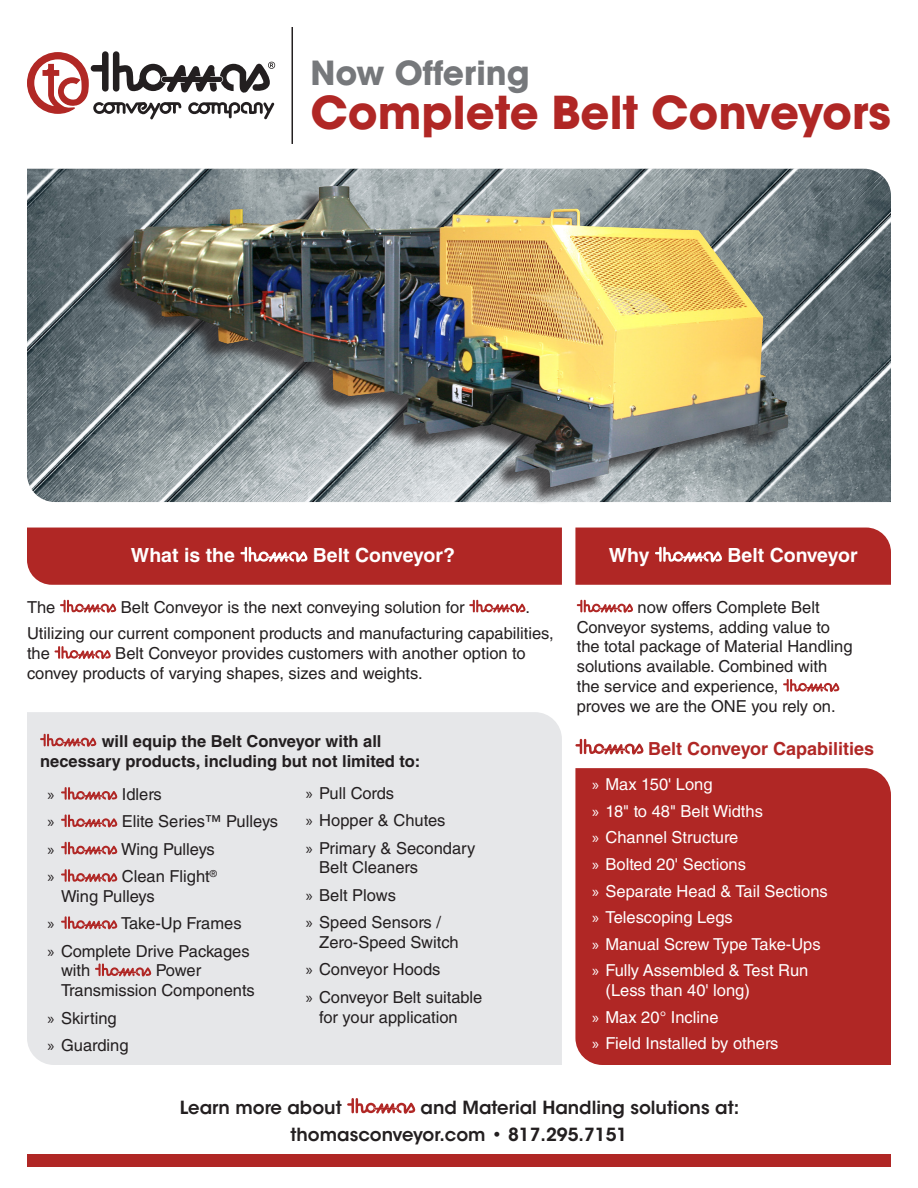
<style>
.page{position:relative;width:918px;height:1188px;background:#fff}
.page>*{position:absolute;margin:0;border:0;box-sizing:border-box;transform-origin:0 0}
.t1{font:700 45px "ITC Avant Garde Std";color:#b02725}
.t2{font:700 33px "ITC Avant Garde Std";color:#76787b}
.t3{font:700 19.5px "Helvetica LT Std";color:#fff}
.t4{font:600 18px/27px "ITC Avant Garde Std";color:#231f20}
.t5{font:700 18px "Helvetica LT Std";color:#b02725}
.t6{font:16.5px/19.8px "Helvetica LT Std";color:#231f20}
.t7{font:16.5px/19.8px "Helvetica LT Std";color:#fff}
.t8{font:700 16.5px/19.8px "Helvetica LT Std";color:#231f20}
.t9{font:16.5px "Myriad Pro";color:#231f20}
.s1{font-family:"Myriad Pro"}
</style>
<div class="page">
<div style="left:27px;top:528px;width:535px;height:57px;background:#b02725"></div>
<div style="left:575px;top:528px;width:316px;height:57px;background:#b02725"></div>
<svg style="left:577px;top:600px;width:56px;height:13px"></svg>
<svg style="left:783px;top:679px;width:57px;height:13px"></svg>
<div style="left:27px;top:712px;width:535px;height:353px;background:#e6e7e9"></div>
<div style="left:575px;top:768px;width:316px;height:297px;background:#b02725"></div>
<svg style="left:40px;top:734px;width:57px;height:13px"></svg>
<svg style="left:575px;top:739px;width:69px;height:16px"></svg>
<svg style="left:61px;top:787px;width:57px;height:13px"></svg>
<svg style="left:61px;top:814px;width:57px;height:14px"></svg>
<svg style="left:61px;top:842px;width:57px;height:13px"></svg>
<svg style="left:61px;top:869px;width:57px;height:13px"></svg>
<svg style="left:61px;top:916px;width:57px;height:13px"></svg>
<svg style="left:95px;top:964px;width:57px;height:13px"></svg>
<svg style="left:60px;top:600px;width:57px;height:13px"></svg>
<svg style="left:469px;top:600px;width:57px;height:13px"></svg>
<svg style="left:55px;top:646px;width:56px;height:13px"></svg>
<img style="left:27px;top:169px;width:864px;height:333px">
<div style="left:100px;top:188px;width:684px;height:317px;background:#231f20;opacity:.75"></div>
<img style="left:120px;top:186px;width:668px;height:301px">
<hr style="left:292px;top:27px;width:1px;height:117px;background:#231f20">
<div style="left:27px;top:1154px;width:864px;height:12px;background:#b02725"></div>
<svg style="left:347px;top:1098px;width:69px;height:16px"></svg>
<svg style="left:27px;top:51px;width:248px;height:69px"></svg>
<p class="t2" style="left:310px;top:51px;width:221px">Now Offering</p>
<p class="t1" style="left:310px;top:83px;width:582px">Complete Belt Conveyors</p>
<p class="t3" style="left:131px;top:544px;width:106px">What is the</p>
<p class="t3" style="left:313px;top:544px;width:144px">Belt Conveyor?</p>
<p class="t3" style="left:609px;top:544px;width:42px">Why</p>
<p class="t3" style="left:727px;top:544px;width:132px">Belt Conveyor</p>
<p class="t6" style="left:577px;top:597px;width:277px;text-indent:61px">now offers Complete Belt<br>Conveyor systems, adding value to the total package of Material Handling solutions available. Combined with the service and experience,<br>proves we are the ONE you rely on.</p>
<p class="t8" style="left:40px;top:731px;width:382px;text-indent:62px">will equip the Belt Conveyor with all necessary products, including but not limited to:</p>
<p class="t5" style="left:648px;top:737px;width:228px">Belt Conveyor Capabilities</p>
<p class="t9" style="left:48px;top:784px;width:8px">»</p>
<p class="t6" style="left:122px;top:784px;width:42px">Idlers</p>
<p class="t9" style="left:48px;top:812px;width:8px">»</p>
<p class="t6" style="left:122px;top:812px;width:158px">Elite Series™ Pulleys</p>
<p class="t9" style="left:48px;top:839px;width:8px">»</p>
<p class="t6" style="left:121px;top:839px;width:95px">Wing Pulleys</p>
<p class="t9" style="left:48px;top:866px;width:8px">»</p>
<p class="t6" style="left:61px;top:866px;width:157px;text-indent:61px">Clean Flight<sup>®<br></sup>Wing Pulleys</p>
<p class="t9" style="left:48px;top:914px;width:8px">»</p>
<p class="t6" style="left:121px;top:914px;width:122px">Take-Up Frames</p>
<p class="t6" style="left:61px;top:941px;width:190px;text-indent:-14px"><span class="s1">»</span> Complete Drive Packages with</p>
<p class="t6" style="left:27px;top:597px;width:30px">The</p>
<p class="t6" style="left:121px;top:597px;width:345px">Belt Conveyor is the next conveying solution for</p>
<p class="t6" style="left:525px;top:597px;width:6px">.</p>
<p class="t6" style="left:27px;top:624px;width:528px">Utilizing our current component products and manufacturing capabilities, the</p>
<p class="t6" style="left:27px;top:643px;width:500px;text-indent:88px">Belt Conveyor provides customers with another option to convey products of varying shapes, sizes and weights.</p>
<p class="t7" style="left:592px;top:775px;width:122px"><span class="s1">»</span> Max 150' Long</p>
<p class="t7" style="left:592px;top:801px;width:172px"><span class="s1">»</span> 18" to 48" Belt Widths</p>
<p class="t7" style="left:592px;top:828px;width:148px"><span class="s1">»</span> Channel Structure</p>
<p class="t7" style="left:592px;top:854px;width:155px"><span class="s1">»</span> Bolted 20' Sections</p>
<p class="t7" style="left:592px;top:881px;width:237px"><span class="s1">»</span> Separate Head &amp; Tail Sections</p>
<p class="t7" style="left:592px;top:907px;width:142px"><span class="s1">»</span> Telescoping Legs</p>
<p class="t7" style="left:592px;top:934px;width:230px"><span class="s1">»</span> Manual Screw Type Take-Ups</p>
<p class="t7" style="left:606px;top:960px;width:204px;text-indent:-14px"><span class="s1">»</span> Fully Assembled &amp; Test Run (Less than 40' long)</p>
<p class="t7" style="left:592px;top:1007px;width:128px"><span class="s1">»</span> Max 20° Incline</p>
<p class="t7" style="left:592px;top:1033px;width:188px"><span class="s1">»</span> Field Installed by others</p>
<p class="t6" style="left:306px;top:783px;width:90px"><span class="s1">»</span> Pull Cords</p>
<p class="t6" style="left:306px;top:811px;width:141px"><span class="s1">»</span> Hopper &amp; Chutes</p>
<p class="t6" style="left:319px;top:838px;width:158px;text-indent:-14px"><span class="s1">»</span> Primary &amp; Secondary<br>Belt Cleaners</p>
<p class="t6" style="left:306px;top:885px;width:92px"><span class="s1">»</span> Belt Plows</p>
<p class="t6" style="left:319px;top:912px;width:141px;text-indent:-14px"><span class="s1">»</span> Speed Sensors /<br>Zero-Speed Switch</p>
<p class="t6" style="left:306px;top:960px;width:136px"><span class="s1">»</span> Conveyor Hoods</p>
<p class="t6" style="left:319px;top:987px;width:164px;text-indent:-14px"><span class="s1">»</span> Conveyor Belt suitable for your application</p>
<p class="t6" style="left:61px;top:961px;width:195px;text-indent:95px">Power<br>Transmission Components</p>
<p class="t6" style="left:48px;top:1008px;width:71px"><span class="s1">»</span> Skirting</p>
<p class="t6" style="left:48px;top:1035px;width:83px"><span class="s1">»</span> Guarding</p>
<p class="t4" style="left:180px;top:1094px;width:164px">Learn more about</p>
<p class="t4" style="left:291px;top:1094px;width:450px;text-indent:130px">and Material Handling solutions at: thomasconveyor.com • 817.295.7151</p>
</div>
